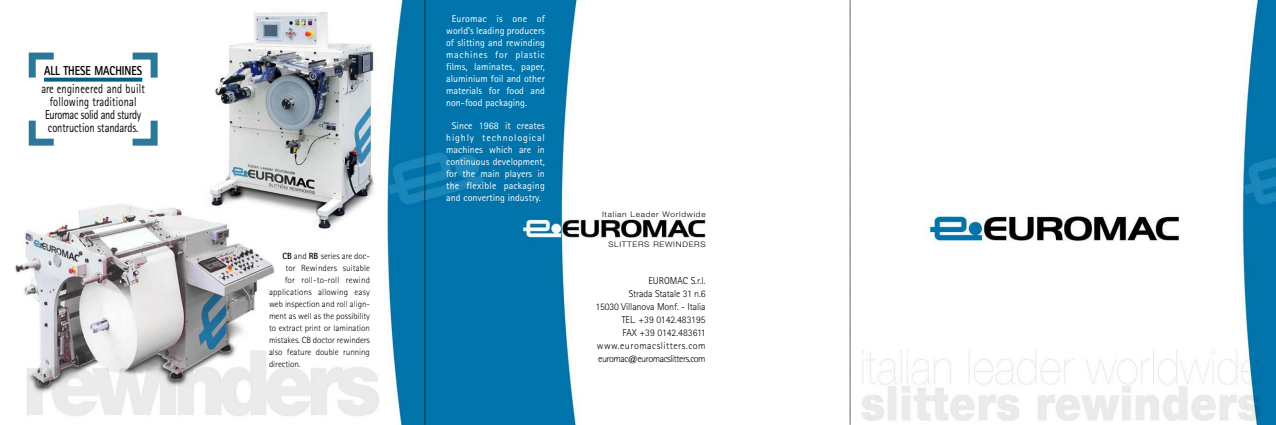
<style>
.page{position:relative;width:1276px;height:425px;background:#fff}
.page>*{position:absolute;margin:0;border:0;box-sizing:border-box;transform-origin:0 0}
.t1{font:13px/13px "Rotis Sans Serif";letter-spacing:-.005em;color:#000;text-align:center;scale:.8 1}
.t2{font:800 13px "Rotis Sans Serif";color:#000;scale:.8 1}
.t3{font:10px/12px "Rotis Sans Serif";color:#fff;text-align:justify}
.t4{font:300 10px/13px "Rotis Sans Serif";letter-spacing:-.015em;color:#000;text-align:right}
.t5{font:300 9px "Rotis Sans Serif";letter-spacing:-.005em;color:#000}
.t6{font:300 9px "Rotis Sans Serif";letter-spacing:.015em;color:#000}
.t7{font:300 7.7px "Helvetica Neue";letter-spacing:.09em;color:#000;scale:1.07 1}
.s1{font-weight:700}
</style>
<div class="page">
<img style="left:15px;top:0;width:1261px;height:425px">
<svg style="left:425px;top:0;width:1px;height:425px"></svg>
<svg style="left:850px;top:0;width:1px;height:425px"></svg>
<svg style="left:61px;top:78px;width:65px;height:4px"></svg>
<svg style="left:25px;top:114px;width:36px;height:35px"></svg>
<svg style="left:126px;top:114px;width:35px;height:35px"></svg>
<svg style="left:126px;top:49px;width:35px;height:36px"></svg>
<svg style="left:25px;top:49px;width:36px;height:36px"></svg>
<h1 class="t2" style="left:44px;top:66px;width:124px">ALL THESE MACHINES</h1>
<h1 class="t1" style="left:41px;top:83px;width:131px">are engineered and built following traditional<br>Euromac solid and sturdy contruction standards.</h1>
<p class="t5" style="left:282px;top:253px;width:89px"><span class="s1">CB</span> and <span class="s1">RB</span> series are doc-</p>
<p class="t5" style="left:285px;top:265px;width:86px">tor Rewinders suitable</p>
<p class="t6" style="left:285px;top:277px;width:87px">for roll-to-roll rewind</p>
<p class="t6" style="left:269px;top:289px;width:102px">applications allowing easy</p>
<p class="t5" style="left:269px;top:301px;width:102px">web inspection and roll align-</p>
<p class="t5" style="left:269px;top:313px;width:102px">ment as well as the possibility</p>
<p class="t5" style="left:269px;top:325px;width:102px">to extract print or lamination</p>
<p class="t5" style="left:269px;top:337px;width:102px">mistakes. CB doctor rewinders</p>
<p class="t5" style="left:269px;top:349px;width:102px">also feature double running</p>
<p class="t5" style="left:269px;top:361px;width:33px">direction.</p>
<p class="t3" style="left:446px;top:14px;width:100px;text-indent:6px">Euromac is one of world’s leading producers of slitting and rewinding machines for plastic films, laminates, paper, aluminium foil and other materials for food and non-food packaging.</p>
<p class="t3" style="left:446px;top:121px;width:100px;text-align:center">Since 1968 it creates highly technological machines which are in continuous development, for the main players in the flexible packaging and converting industry.</p>
<p class="t7" style="left:602px;top:212px;width:98px">Italian Leader Worldwide</p>
<p class="t7" style="left:608px;top:242px;width:92px">SLITTERS REWINDERS</p>
<p class="t4" style="left:595px;top:276px;width:112px">EUROMAC S.r.l.<br>Strada Statale 31 n.6<br>15030 Villanova Monf. - Italia<br>TEL. +39 0142.483195<br>FAX +39 0142.483611 www.euromacslitters.com euromac@euromacslitters.com</p>
</div>
